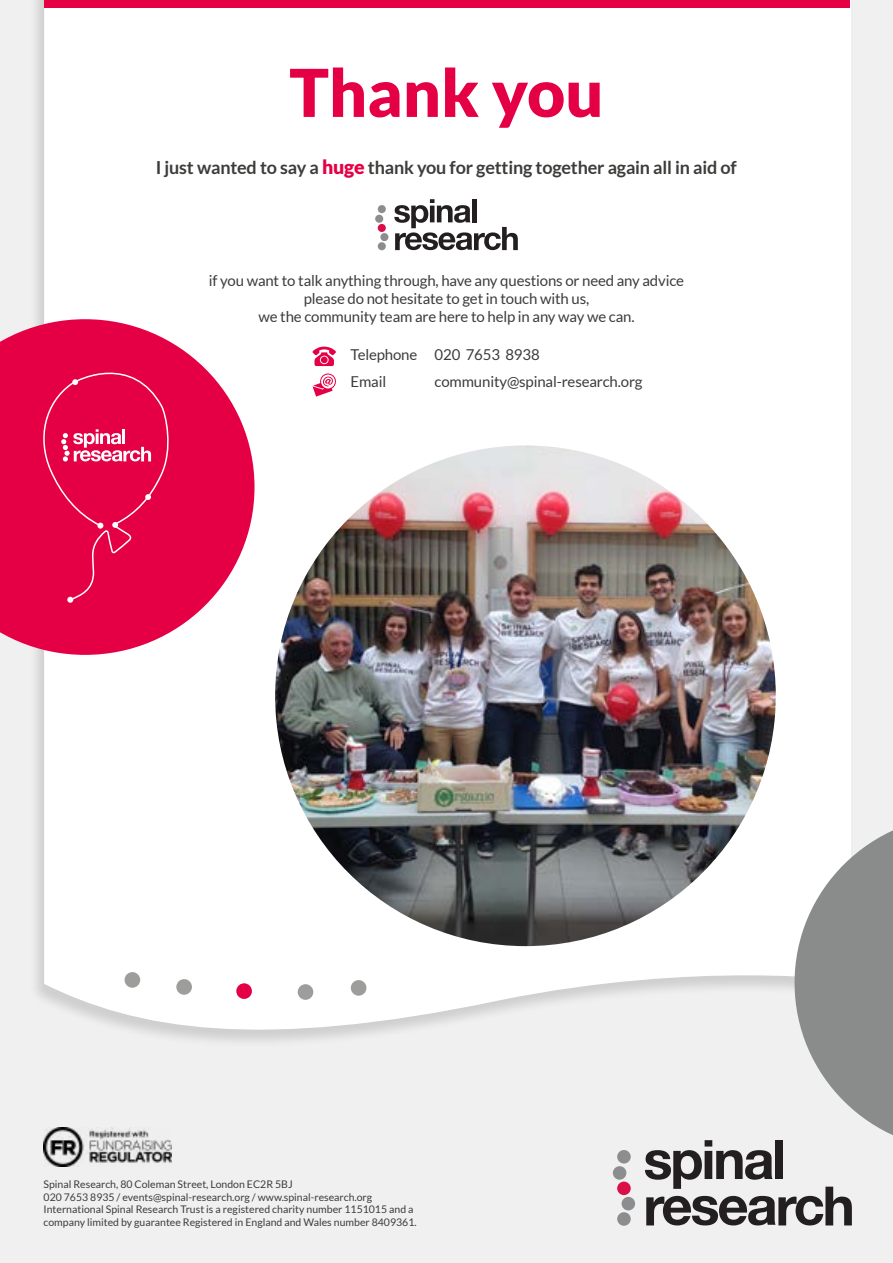
<style>
.page{position:relative;width:893px;height:1263px;background:#fff}
.page>*{position:absolute;margin:0;border:0;box-sizing:border-box;transform-origin:0 0}
.t1{font:900 66px "Lato";color:#e50046}
.t2{font:700 18px "Lato";letter-spacing:-.01em;color:#3c3c3b}
.t3{font:15px/18px "Lato";letter-spacing:-.01em;color:#3c3c3b;text-align:center}
.t4{font:10.5px/12.6px "Lato";color:#3c3c3b}
.s1{font-weight:900;font-size:19.5px;color:#e50046}
</style>
<div class="page">
<div style="left:0;top:0;width:893px;height:1263px;background:#000;opacity:.14"></div>
<div style="left:617px;top:1212px;width:14px;height:14px;background:#8b8d8e;border-radius:50%"></div>
<div style="left:622px;top:1197px;width:13px;height:13px;background:#8b8d8e;border-radius:50%"></div>
<div style="left:617px;top:1181px;width:14px;height:14px;background:#db0f46;border-radius:50%"></div>
<div style="left:613px;top:1166px;width:13px;height:14px;background:#8b8d8e;border-radius:50%"></div>
<div style="left:617px;top:1150px;width:14px;height:13px;background:#8b8d8e;border-radius:50%"></div>
<img style="left:275px;top:445px;width:501px;height:501px;border-radius:250px">
<svg style="left:0;top:319px;width:254px;height:336px;fill:#e50046"></svg>
<svg style="left:645px;top:815px;width:248px;height:410px"></svg>
<div style="left:378px;top:242px;width:8px;height:8px;background:#8b8d8e;border-radius:50%"></div>
<div style="left:380px;top:233px;width:8px;height:8px;background:#8b8d8e;border-radius:50%"></div>
<div style="left:378px;top:224px;width:8px;height:8px;background:#db0f46;border-radius:50%"></div>
<div style="left:375px;top:215px;width:8px;height:8px;background:#8b8d8e;border-radius:50%"></div>
<div style="left:378px;top:205px;width:8px;height:8px;background:#8b8d8e;border-radius:50%"></div>
<svg style="left:394px;top:199px;width:124px;height:51px"></svg>
<svg style="left:312px;top:347px;width:24px;height:19px"></svg>
<div style="left:321px;top:357px;width:7px;height:6px;background:#e50046;border-radius:50%"></div>
<svg style="left:313px;top:373px;width:24px;height:24px"></svg>
<div style="left:124px;top:972px;width:16px;height:16px;background:#9d9d9c;border-radius:50%"></div>
<div style="left:176px;top:979px;width:16px;height:16px;background:#9d9d9c;border-radius:50%"></div>
<div style="left:236px;top:983px;width:16px;height:16px;background:#e50046;border-radius:50%"></div>
<div style="left:297px;top:984px;width:17px;height:16px;background:#9d9d9c;border-radius:50%"></div>
<div style="left:351px;top:980px;width:16px;height:16px;background:#9d9d9c;border-radius:50%"></div>
<svg style="left:35px;top:354px;width:139px;height:249px;background:#e60e50"></svg>
<img style="left:44px;top:1128px;width:127px;height:39px">
<h1 class="t1" style="left:289px;top:54px;width:316px">Thank you</h1>
<h2 class="t2" style="left:156px;top:158px;width:583px">I just wanted to say a <span class="s1">huge</span> thank you for getting together again all in aid of</h2>
<h3 class="t3" style="left:209px;top:271px;width:477px">if you want to talk anything through, have any questions or need any advice please do not hesitate to get in touch with us,<br>we the community team are here to help in any way we can.</h3>
<h3 class="t3" style="left:351px;top:340px;width:191px;line-height:27px;text-align:left">Telephone 020 7653 8938<br>Email</h3>
<h3 class="t3" style="left:435px;top:372px;width:210px">community@spinal-research.org</h3>
<p class="t4" style="left:44px;top:1178px;width:375px">Spinal Research, 80 Coleman Street, London EC2R 5BJ<br>020 7653 8935 / events@spinal-research.org / www.spinal-research.org International Spinal Research Trust is a registered charity number 1151015 and a company limited by guarantee Registered in England and Wales number 8409361.</p>
</div>
